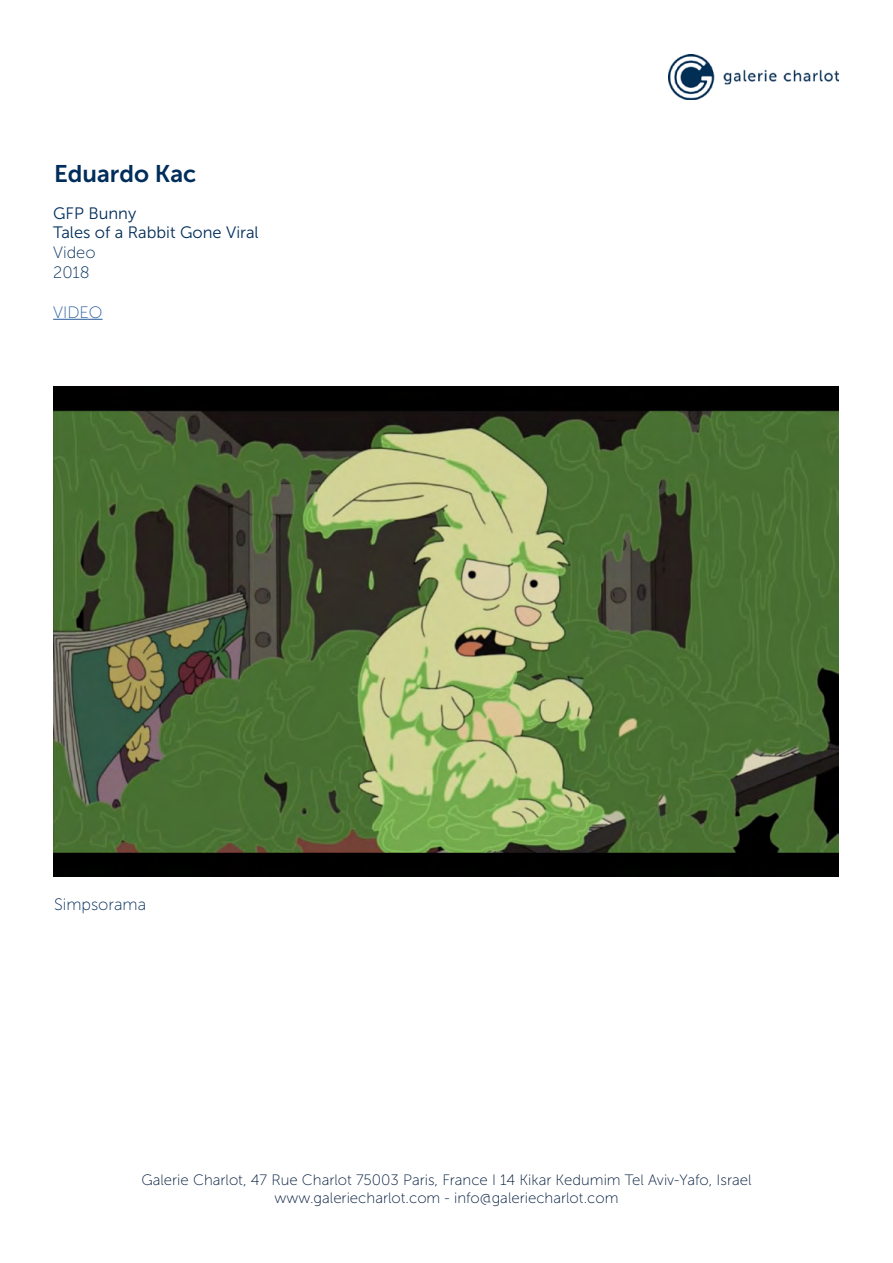
<style>
.page{position:relative;width:893px;height:1263px;background:#fff}
.page>*{position:absolute;margin:0;border:0;box-sizing:border-box;transform-origin:0 0}
.t1{font:24px "Museo Sans 700";color:#002d5a}
.t2{font:16.5px/19.8px "Museo Sans 300";color:#002d5a}
.t3{font:16.5px/19.8px "Museo Sans 100";color:#002d5a}
.t4{font:16.5px "Museo Sans 100";color:#275b9b}
.t5{font:15px/18px "Museo Sans 100";color:#001a3c;text-align:center}
</style>
<div class="page">
<img style="left:668px;top:54px;width:171px;height:46px">
<img style="left:53px;top:386px;width:785px;height:491px">
<hr style="left:53px;top:319px;width:50px;height:1px;background:#275b9b">
<h1 class="t1" style="left:54px;top:161px;width:144px">Eduardo Kac</h1>
<p class="t2" style="left:53px;top:203px;width:207px">GFP Bunny<br>Tales of a Rabbit Gone Viral</p>
<p class="t3" style="left:53px;top:243px;width:44px">Video<br>2018</p>
<p class="t4" style="left:53px;top:303px;width:51px">VIDEO</p>
<p class="t3" style="left:54px;top:894px;width:94px">Simpsorama</p>
<p class="t5" style="left:141px;top:1171px;width:612px">Galerie Charlot, 47 Rue Charlot 75003 Paris, France I 14 Kikar Kedumim Tel Aviv-Yafo, Israel www.galeriecharlot.com - info@galeriecharlot.com</p>
</div>
